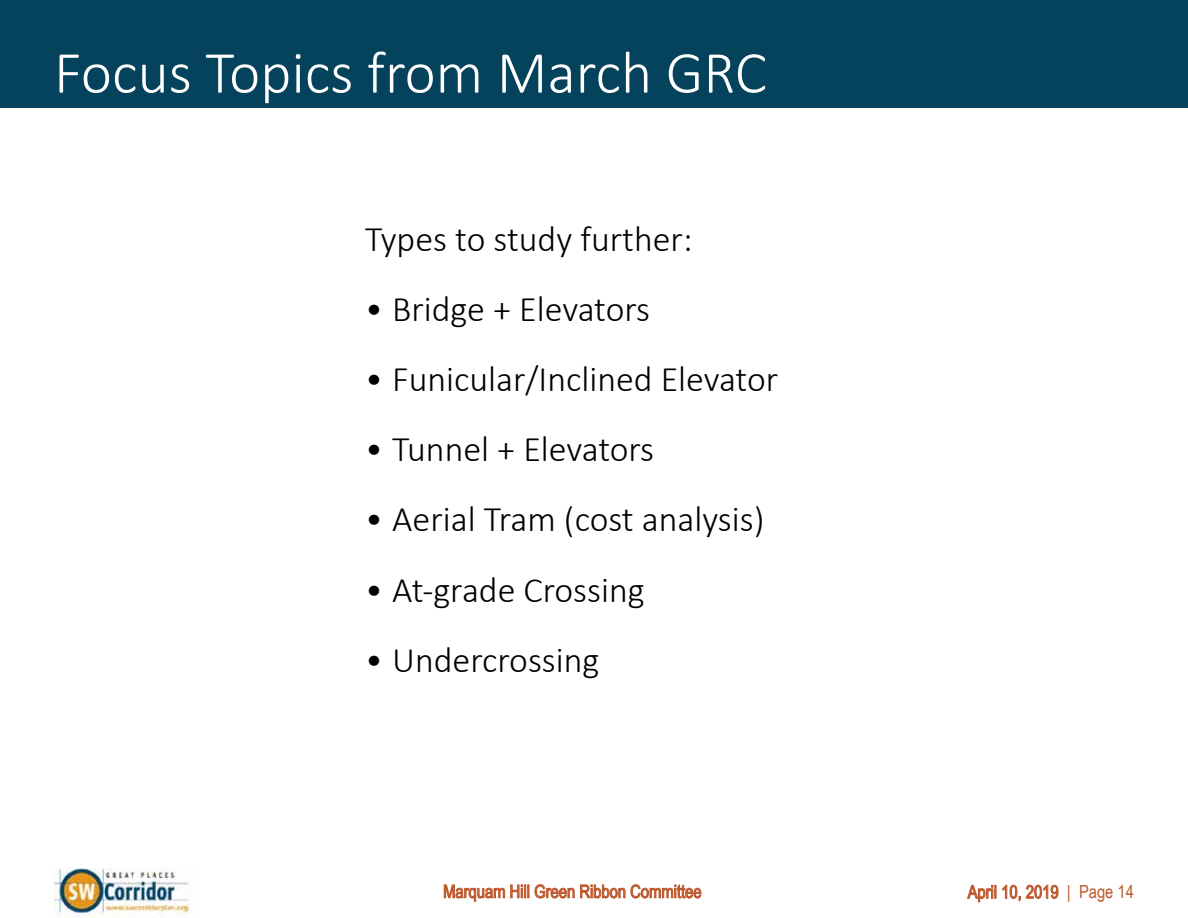
<style>
.page{position:relative;width:1188px;height:918px;background:#fff}
.page>*{position:absolute;margin:0;border:0;box-sizing:border-box;transform-origin:0 0}
.t1{font:300 60px "Calibri";color:#fff}
.t2{font:300 36px "Calibri";color:#000}
.t3{font:18px "Arial Narrow";color:#bd582c}
</style>
<div class="page">
<img style="left:54px;top:868px;width:136px;height:50px">
<div style="left:0;top:0;width:1188px;height:108px;background:#05435c"></div>
<svg style="left:444px;top:884px;width:258px;height:18px"></svg>
<svg style="left:967px;top:884px;width:29px;height:19px"></svg>
<svg style="left:1002px;top:885px;width:57px;height:17px"></svg>
<h1 class="t1" style="left:54px;top:35px;width:714px">Focus Topics from March GRC</h1>
<p class="t2" style="left:365px;top:216px;width:329px">Types to study further:</p>
<p class="t2" style="left:365px;top:286px;width:286px">• Bridge + Elevators</p>
<p class="t2" style="left:365px;top:357px;width:415px">• Funicular/Inclined Elevator</p>
<p class="t2" style="left:365px;top:427px;width:290px">• Tunnel + Elevators</p>
<p class="t2" style="left:365px;top:497px;width:401px">• Aerial Tram (cost analysis)</p>
<p class="t2" style="left:365px;top:567px;width:281px">• At-grade Crossing</p>
<p class="t2" style="left:365px;top:637px;width:236px">• Undercrossing</p>
<p class="t3" style="left:443px;top:878px;width:260px">Marquam Hill Green Ribbon Committee</p>
<p class="t3" style="left:968px;top:879px;width:168px">April 10, 2019 | Page 14</p>
</div>
